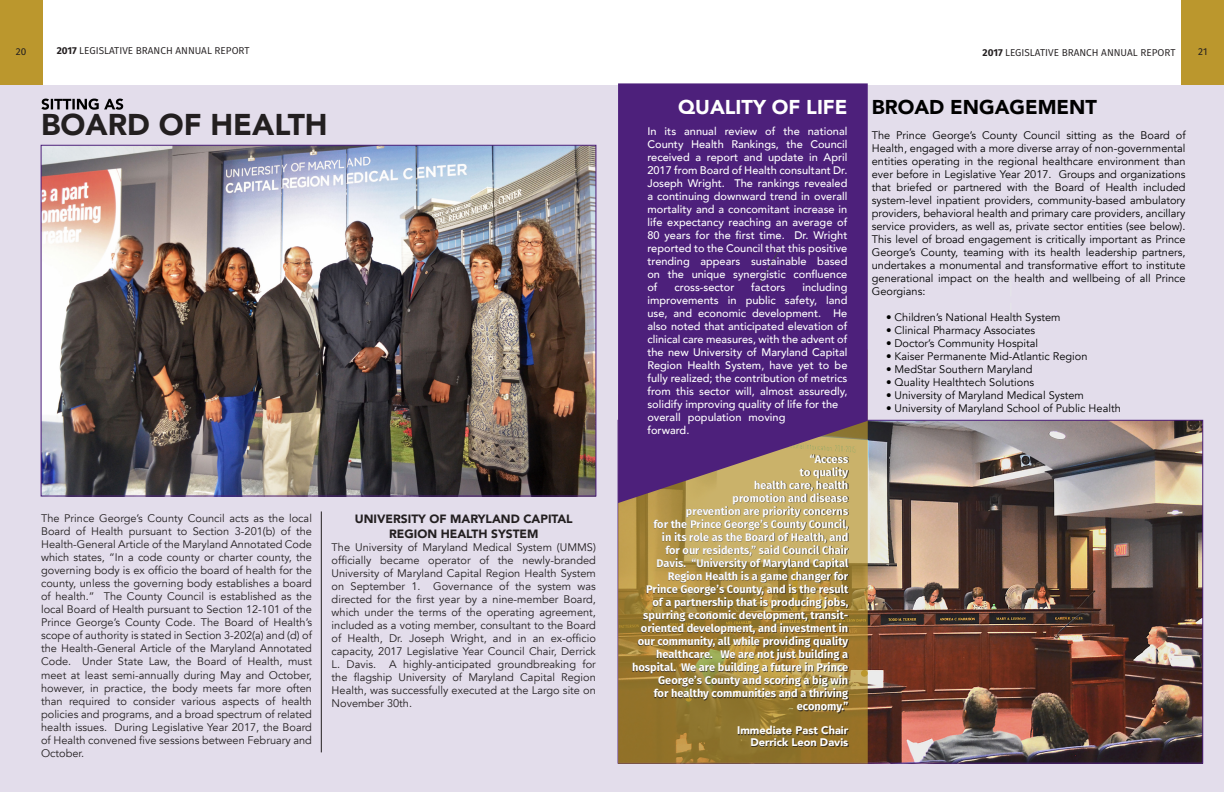
<style>
.page{position:relative;width:1224px;height:792px;background:#fff}
.page>*{position:absolute;margin:0;border:0;box-sizing:border-box;transform-origin:0 0}
.t1{font:900 30px "Avenir";color:#231f20}
.t2{font:900 20px "Avenir";color:#000}
.t3{font:900 20px "Avenir";color:#fff}
.t4{font:900 12px/14.4px "Avenir";color:#231f20;text-align:center}
.t5{font:11px/13px "Avenir";color:#231f20;text-align:justify}
.t6{font:11px/13px "Avenir";color:#000;text-align:justify}
.t7{font:500 11px/13px "Avenir";color:#fff;text-align:justify}
.t8{font:700 11px/13px "Fira Sans";color:#fff;text-align:right}
.t9{font:900 11px/12px "Avenir";color:#fff;text-align:right}
.t10{font:10px "Fira Sans";color:#231f20}
.t11{font:10px "Fira Sans";color:#231f20}
.s1{font-weight:700}
</style>
<div class="page">
<div style="left:0;top:85px;width:1224px;height:707px;background:#e3ddeb"></div>
<img style="left:868px;top:422px;width:333px;height:340px">
<img style="left:43px;top:147px;width:551px;height:348px">
<svg style="left:618px;top:503px;width:250px;height:261px"></svg>
<div style="left:618px;top:83px;width:250px;height:420px;background:#4d207b"></div>
<div style="left:861px;top:670px;width:7px;height:7px;background:#bb972d;border-radius:50%"></div>
<svg style="left:759px;top:246px;width:23px;height:38px"></svg>
<div style="left:633px;top:455px;width:216px;height:292px;background:#231f20;opacity:.75"></div>
<svg style="left:41px;top:99px;width:82px;height:11px"></svg>
<hr style="left:321px;top:511px;width:1px;height:241px;background:#231f20">
<div style="left:1181px;top:0;width:43px;height:85px;background:#bb972d"></div>
<div style="left:0;top:0;width:43px;height:85px;background:#bb972d"></div>
<p class="t11" style="left:16px;top:44px;width:12px">20</p>
<p class="t10" style="left:57px;top:44px;width:194px"><span class="s1">2017</span> LEGISLATIVE BRANCH ANNUAL REPORT</p>
<p class="t10" style="left:983px;top:46px;width:194px"><span class="s1">2017</span> LEGISLATIVE BRANCH ANNUAL REPORT</p>
<p class="t11" style="left:1198px;top:44px;width:11px">21</p>
<h1 class="t1" style="left:41px;top:99px;width:288px">BOARD OF HEALTH</h1>
<p class="t5" style="left:41px;top:512px;width:272px">The Prince George’s County Council acts as the local Board of Health pursuant to Section 3-201(b) of the Health-General Article of the Maryland Annotated Code which states, “In a code county or charter county, the governing body is ex officio the board of health for the county, unless the governing body establishes a board of health.” The County Council is established as the local Board of Health pursuant to Section 12-101 of the Prince George’s County Code. The Board of Health’s scope of authority is stated in Section 3-202(a) and (d) of the Health-General Article of the Maryland Annotated Code. Under State Law, the Board of Health, must meet at least semi-annually during May and October, however, in practice, the body meets far more often than required to consider various aspects of health policies and programs, and a broad spectrum of related health issues. During Legislative Year 2017, the Board of Health convened five sessions between February and October.</p>
<p class="t4" style="left:355px;top:512px;width:219px">UNIVERSITY OF MARYLAND CAPITAL<br>REGION HEALTH SYSTEM</p>
<p class="t5" style="left:332px;top:541px;width:266px">The University of Maryland Medical System (UMMS) officially became operator of the newly-branded University of Maryland Capital Region Health System on September 1. Governance of the system was directed for the first year by a nine-member Board, which under the terms of the operating agreement, included as a voting member, consultant to the Board of Health, Dr. Joseph Wright, and in an ex-officio capacity, 2017 Legislative Year Council Chair, Derrick L. Davis. A highly-anticipated groundbreaking for the flagship University of Maryland Capital Region Health, was successfully executed at the Largo site on November 30th.</p>
<h2 class="t3" style="left:678px;top:90px;width:171px">QUALITY OF LIFE</h2>
<p class="t7" style="left:647px;top:124px;width:202px">In its annual review of the national County Health Rankings, the Council received a report and update in April 2017 from Board of Health consultant Dr.<br>Joseph Wright. The rankings revealed a continuing downward trend in overall mortality and a concomitant increase in life expectancy reaching an average of 80 years for the first time. Dr. Wright reported to the Council that this positive trending appears sustainable based on the unique synergistic confluence of</p>
<p class="t7" style="left:675px;top:280px;width:61px">cross-sector</p>
<p class="t7" style="left:751px;top:280px;width:36px">factors</p>
<p class="t7" style="left:647px;top:280px;width:202px;text-align:left;text-indent:155px">including improvements in public safety, land use, and economic development. He also noted that anticipated elevation of clinical care measures, with the advent of the new University of Maryland Capital Region Health System, have yet to be fully realized; the contribution of metrics from this sector will, almost assuredly, solidify improving quality of life for the overall population moving<br>forward.</p>
<p class="t8" style="left:632px;top:453px;width:218px">“Access<br>to quality<br>health care, health<br>promotion and disease<br>prevention are priority concerns<br>for the Prince George’s County Council,<br>in its role as the Board of Health, and<br>for our residents,” said Council Chair<br>Davis. “University of Maryland Capital Region Health is a game changer for<br>Prince George’s County, and is the result<br>of a partnership that is producing jobs, spurring economic development, transit&shy;oriented development, and investment in our community, all while providing quality healthcare. We are not just building a hospital. We are building a future in Prince George’s County and scoring a big win<br>for healthy communities and a thriving economy.”</p>
<p class="t9" style="left:737px;top:724px;width:113px">Immediate Past Chair<br>Derrick Leon Davis</p>
<h2 class="t2" style="left:872px;top:90px;width:227px">BROAD ENGAGEMENT</h2>
<p class="t6" style="left:872px;top:129px;width:315px">The Prince George’s County Council sitting as the Board of Health, engaged with a more diverse array of non-governmental entities operating in the regional healthcare environment than ever before in Legislative Year 2017. Groups and organizations that briefed or partnered with the Board of Health included system-level inpatient providers, community-based ambulatory providers, behavioral health and primary care providers, ancillary service providers, as well as, private sector entities (see below).<br>This level of broad engagement is critically important as Prince George’s County, teaming with its health leadership partners, undertakes a monumental and transformative effort to institute generational impact on the health and wellbeing of all Prince Georgians:</p>
<p class="t6" style="left:886px;top:311px;width:176px">• Children’s National Health System</p>
<p class="t6" style="left:886px;top:324px;width:151px">• Clinical Pharmacy Associates</p>
<p class="t6" style="left:886px;top:337px;width:154px">• Doctor’s Community Hospital</p>
<p class="t6" style="left:886px;top:350px;width:203px">• Kaiser Permanente Mid-Atlantic Region</p>
<p class="t6" style="left:886px;top:363px;width:148px">• MedStar Southern Maryland</p>
<p class="t6" style="left:886px;top:376px;width:150px">• Quality Healthtech Solutions</p>
<p class="t6" style="left:886px;top:389px;width:199px">• University of Maryland Medical System</p>
<p class="t6" style="left:886px;top:402px;width:236px">• University of Maryland School of Public Health</p>
</div>
